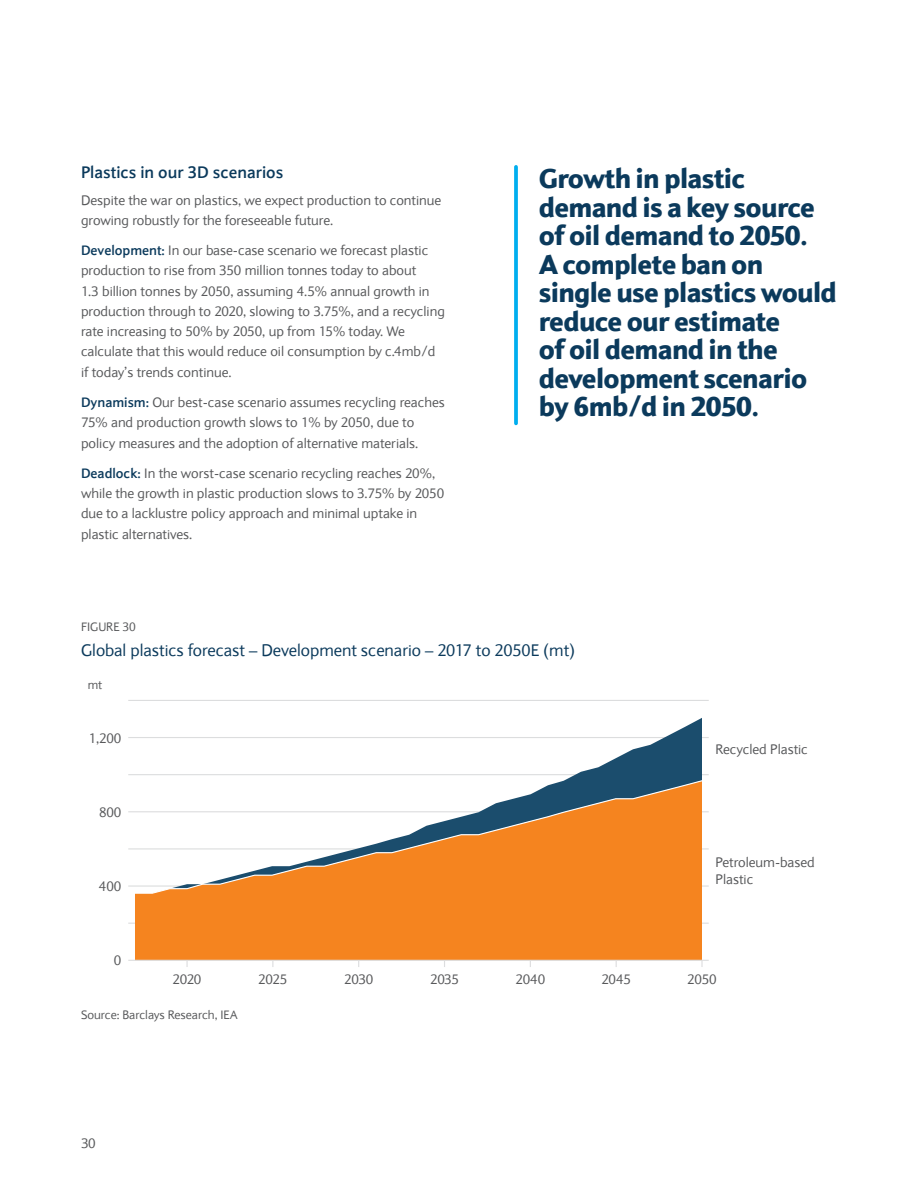
<style>
.page{position:relative;width:918px;height:1188px;background:#fff}
.page>*{position:absolute;margin:0;border:0;box-sizing:border-box;transform-origin:0 0}
.Large_Quote{font:900 27px/28.5px "Expert Sans";letter-spacing:-.025em;color:#0b3a5c}
.Figure_2_Header_Left{font:16.5px "Expert Sans";color:#0b3a5c}
.t1{font:700 16.5px "Expert Sans";color:#0b3a5c}
.Body_Text{font:13.5px/20.2px "Expert Sans";color:#58595b}
.Source{font:12px "Expert Sans";color:#58595b}
.Figure_2_Number_Left{font:12px "Expert Sans";color:#58595b}
.s1{font-weight:700;color:#0b3a5c}
</style>
<div class="page">
<hr style="left:128px;top:700px;width:581px;height:1px;background:#dcddde">
<hr style="left:128px;top:737px;width:581px;height:1px;background:#dcddde">
<hr style="left:128px;top:923px;width:581px;height:1px;background:#dcddde">
<hr style="left:128px;top:885px;width:581px;height:2px;background:#dcddde">
<hr style="left:128px;top:774px;width:581px;height:1px;background:#dcddde">
<hr style="left:128px;top:811px;width:581px;height:1px;background:#dcddde">
<hr style="left:128px;top:848px;width:581px;height:1px;background:#dcddde">
<div style="left:135px;top:894px;width:567px;height:66px;background:#f5841f"></div>
<svg style="left:567px;top:718px;width:135px;height:61px"></svg>
<svg style="left:134px;top:779px;width:569px;height:115px"></svg>
<hr style="left:128px;top:960px;width:581px;height:1px;background:#dcddde">
<svg style="left:186px;top:961px;width:2px;height:6px"></svg>
<svg style="left:701px;top:961px;width:2px;height:6px"></svg>
<svg style="left:514px;top:167px;width:4px;height:256px"></svg>
<h3 class="t1" style="left:81px;top:161px;width:204px">Plastics in our 3D scenarios</h3>
<p class="Body_Text" style="left:81px;top:190px;width:362px">Despite the war on plastics, we expect production to continue growing robustly for the foreseeable future.</p>
<p class="Body_Text" style="left:81px;top:240px;width:365px"><span class="s1">Development:</span> In our base-case scenario we forecast plastic production to rise from 350 million tonnes today to about<br>1.3 billion tonnes by 2050, assuming 4.5% annual growth in production through to 2020, slowing to 3.75%, and a recycling rate increasing to 50% by 2050, up from 15% today. We calculate that this would reduce oil consumption by c.4mb/d if today’s trends continue.</p>
<p class="Body_Text" style="left:81px;top:392px;width:365px"><span class="s1">Dynamism:</span> Our best-case scenario assumes recycling reaches<br>75% and production growth slows to 1% by 2050, due to policy measures and the adoption of alternative materials.</p>
<p class="Body_Text" style="left:81px;top:463px;width:365px"><span class="s1">Deadlock:</span> In the worst-case scenario recycling reaches 20%, while the growth in plastic production slows to 3.75% by 2050 due to a lacklustre policy approach and minimal uptake in plastic alternatives.</p>
<p class="Large_Quote" style="left:539px;top:163px;width:300px">Growth in plastic demand is a key source of oil demand to 2050.<br>A complete ban on single use plastics would reduce our estimate<br>of oil demand in the development scenario by 6mb/d in 2050.</p>
<p class="Figure_2_Number_Left" style="left:81px;top:619px;width:56px">FIGURE 30</p>
<p class="Figure_2_Header_Left" style="left:81px;top:640px;width:496px">Global plastics forecast – Development scenario – 2017 to 2050E (mt)</p>
<p class="Source" style="left:88px;top:677px;width:16px">mt</p>
<p class="Body_Text" style="left:89px;top:728px;width:34px">1,200</p>
<p class="Body_Text" style="left:99px;top:802px;width:24px">800</p>
<p class="Body_Text" style="left:99px;top:876px;width:24px">400</p>
<p class="Body_Text" style="left:114px;top:950px;width:9px">0</p>
<p class="Body_Text" style="left:716px;top:739px;width:94px">Recycled Plastic</p>
<p class="Body_Text" style="left:716px;top:854px;width:101px;line-height:16.8px">Petroleum-based<br>Plastic</p>
<p class="Body_Text" style="left:173px;top:969px;width:30px">2020</p>
<p class="Body_Text" style="left:258px;top:969px;width:31px">2025</p>
<p class="Body_Text" style="left:344px;top:969px;width:30px">2030</p>
<p class="Body_Text" style="left:430px;top:969px;width:30px">2035</p>
<p class="Body_Text" style="left:515px;top:969px;width:31px">2040</p>
<p class="Body_Text" style="left:601px;top:969px;width:31px">2045</p>
<p class="Body_Text" style="left:687px;top:969px;width:31px">2050</p>
<p class="Source" style="left:81px;top:1008px;width:158px">Source: Barclays Research, IEA</p>
<p class="Body_Text" style="left:81px;top:1132px;width:16px">30</p>
</div>
